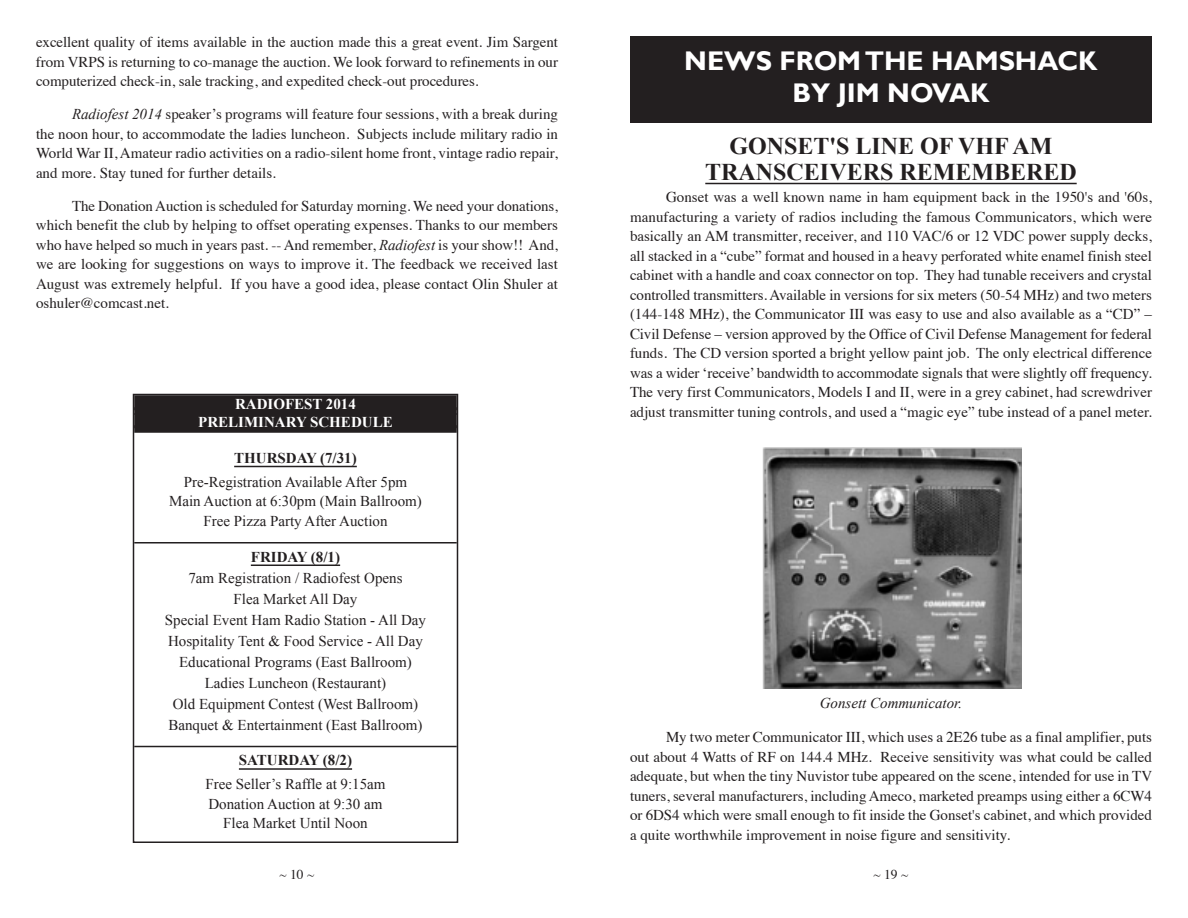
<style>
.page{position:relative;width:1188px;height:918px;background:#fff}
.page>*{position:absolute;margin:0;border:0;box-sizing:border-box;transform-origin:0 0}
.t1{font:700 27px/32.4px "Gill Sans";color:#fff;text-align:center}
.t2{font:700 24px/25.5px "Times New Roman";color:#231f20;text-align:center}
.t3{font:15px/19.5px "Times";color:#231f20;text-align:justify}
.t4{font:15px/21px "Times New Roman";color:#231f20;text-align:center}
.t5{font:700 15px "Times New Roman";color:#231f20}
.t6{font:700 15px/18px "Times New Roman";color:#fff;text-align:center}
.t7{font:italic 15px "Times New Roman";color:#231f20}
.t8{font:13.5px "Times";color:#231f20}
.s1{font-family:"Times New Roman";font-style:italic}
</style>
<div class="page">
<div style="left:133px;top:394px;width:325px;height:449px;border:2px solid #231f20"></div>
<div style="left:134px;top:395px;width:323px;height:15px;background:#231f20"></div>
<div style="left:134px;top:407px;width:323px;height:8px;background:#231f20"></div>
<div style="left:134px;top:413px;width:323px;height:15px;background:#231f20"></div>
<div style="left:134px;top:425px;width:323px;height:8px;background:#231f20"></div>
<hr style="left:234px;top:466px;width:123px;height:1px;background:#231f20">
<hr style="left:134px;top:542px;width:323px;height:2px;background:#231f20">
<hr style="left:251px;top:565px;width:89px;height:1px;background:#231f20">
<hr style="left:134px;top:746px;width:323px;height:1px;background:#231f20">
<hr style="left:239px;top:768px;width:113px;height:2px;background:#231f20">
<div style="left:630px;top:36px;width:522px;height:87px;background:#231f20"></div>
<hr style="left:705px;top:183px;width:372px;height:1px;background:#231f20">
<img style="left:762px;top:447px;width:259px;height:241px">
<p class="t3" style="left:36px;top:34px;width:524px">excellent quality of items available in the auction made this a great event. Jim Sargent from VRPS is returning to co-manage the auction. We look forward to refinements in our computerized check-in, sale tracking, and expedited check-out procedures.</p>
<p class="t3" style="left:36px;top:106px;width:524px;text-indent:36px"><span class="s1">Radiofest 2014</span> speaker’s programs will feature four sessions, with a break during the noon hour, to accommodate the ladies luncheon. Subjects include military radio in World War II, Amateur radio activities on a radio-silent home front, vintage radio repair, and more. Stay tuned for further details.</p>
<p class="t3" style="left:36px;top:197px;width:524px;text-indent:36px">The Donation Auction is scheduled for Saturday morning. We need your donations, which benefit the club by helping to offset operating expenses. Thanks to our members who have helped so much in years past. -- And remember, <span class="s1">Radiofest</span> is your show!! And, we are looking for suggestions on ways to improve it. The feedback we received last August was extremely helpful. If you have a good idea, please contact Olin Shuler at oshuler@comcast.net.</p>
<p class="t6" style="left:198px;top:395px;width:196px">RADIOFEST 2014<br>PRELIMINARY SCHEDULE</p>
<p class="t5" style="left:234px;top:449px;width:124px">THURSDAY (7/31)</p>
<p class="t4" style="left:169px;top:472px;width:254px;line-height:19.5px">Pre-Registration Available After 5pm<br>Main Auction at 6:30pm (Main Ballroom)<br>Free Pizza Party After Auction</p>
<p class="t5" style="left:251px;top:548px;width:91px">FRIDAY (8/1)</p>
<p class="t4" style="left:165px;top:567px;width:263px">7am Registration / Radiofest Opens<br>Flea Market All Day<br>Special Event Ham Radio Station - All Day Hospitality Tent &amp; Food Service - All Day Educational Programs (East Ballroom)<br>Ladies Luncheon (Restaurant)<br>Old Equipment Contest (West Ballroom)<br>Banquet &amp; Entertainment (East Ballroom)</p>
<p class="t5" style="left:239px;top:752px;width:115px">SATURDAY (8/2)</p>
<p class="t4" style="left:205px;top:774px;width:182px;line-height:19.5px">Free Seller’s Raffle at 9:15am<br>Donation Auction at 9:30 am<br>Flea Market Until Noon</p>
<h1 class="t1" style="left:684px;top:44px;width:415px">NEWS FROMTHE HAMSHACK<br>BY JIM NOVAK</h1>
<h2 class="t2" style="left:705px;top:133px;width:373px">GONSET'S LINE OF VHF AM<br>TRANSCEIVERS REMEMBERED</h2>
<p class="t3" style="left:630px;top:189px;width:524px;text-indent:36px">Gonset was a well known name in ham equipment back in the 1950's and '60s, manufacturing a variety of radios including the famous Communicators, which were basically an AM transmitter, receiver, and 110 VAC/6 or 12 VDC power supply decks, all stacked in a “cube” format and housed in a heavy perforated white enamel finish steel cabinet with a handle and coax connector on top. They had tunable receivers and crystal controlled transmitters. Available in versions for six meters (50-54 MHz) and two meters (144-148 MHz), the Communicator III was easy to use and also available as a “CD” – Civil Defense – version approved by the Office of Civil Defense Management for federal funds. The CD version sported a bright yellow paint job. The only electrical difference was a wider ‘receive’ bandwidth to accommodate signals that were slightly off frequency.<br>The very first Communicators, Models I and II, were in a grey cabinet, had screwdriver adjust transmitter tuning controls, and used a “magic eye” tube instead of a panel meter.</p>
<p class="t7" style="left:820px;top:695px;width:144px">Gonsett Communicator.</p>
<p class="t3" style="left:630px;top:729px;width:524px;text-indent:36px">My two meter Communicator III, which uses a 2E26 tube as a final amplifier, puts out about 4 Watts of RF on 144.4 MHz. Receive sensitivity was what could be called adequate, but when the tiny Nuvistor tube appeared on the scene, intended for use in TV tuners, several manufacturers, including Ameco, marketed preamps using either a 6CW4 or 6DS4 which were small enough to fit inside the Gonset's cabinet, and which provided a quite worthwhile improvement in noise figure and sensitivity.</p>
<p class="t8" style="left:280px;top:868px;width:36px">~10~</p>
<p class="t8" style="left:874px;top:868px;width:36px">~19~</p>
</div>
